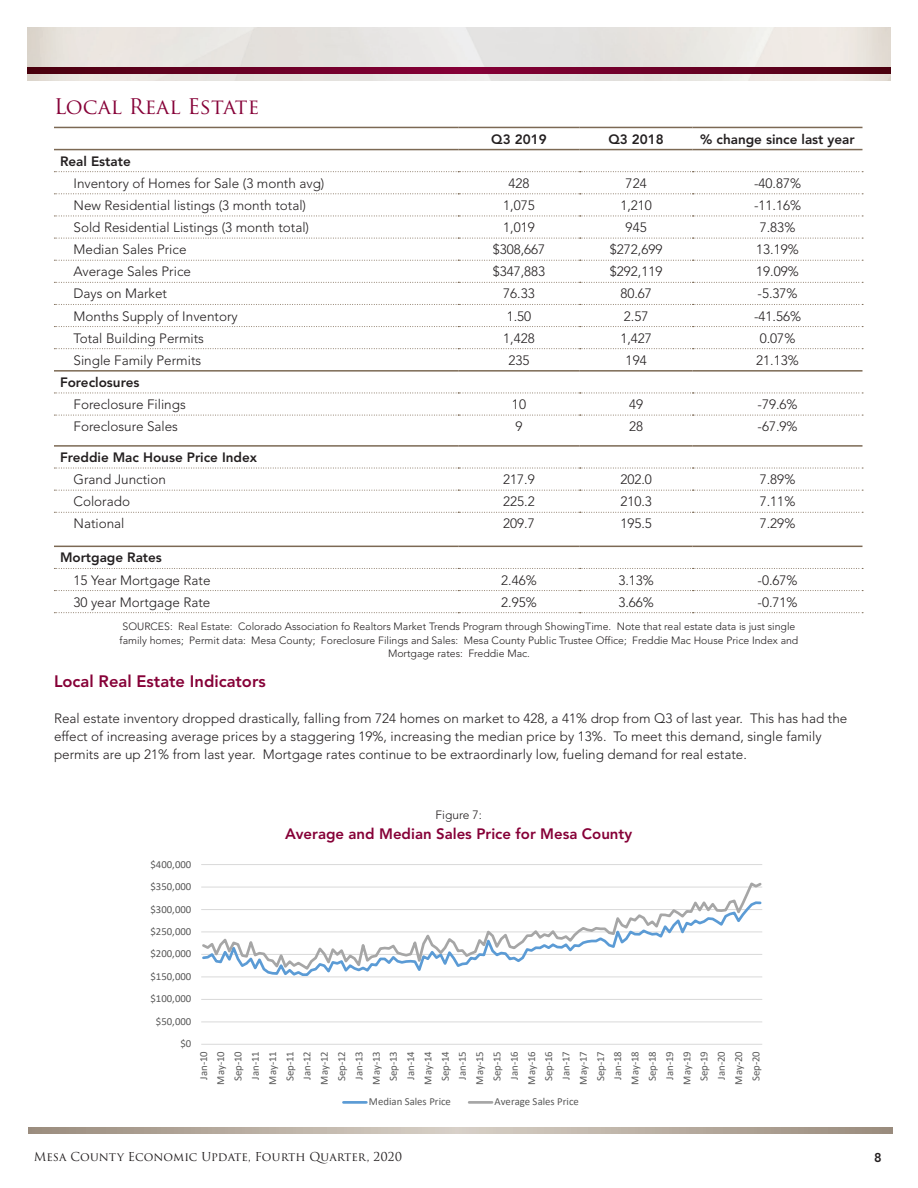
<style>
.page{position:relative;width:918px;height:1188px;background:#fff}
.page>*{position:absolute;margin:0;border:0;box-sizing:border-box;transform-origin:0 0}
.t1{font:21px "Trajan Pro";color:#860037}
.t2{font:800 16.5px "Avenir";color:#860037}
.t3{font:800 15px "Avenir";color:#860037}
.t4{font:300 13.5px/18px "Avenir";color:#231f20}
.t5{font:800 13.5px "Avenir";color:#231f20}
.t6{font:800 12.75px "Avenir";color:#231f20}
.t7{font:12px "Trajan Pro 3";color:#231f20}
.t8{font:300 12px "Avenir";color:#231f20}
.t9{font:10.8px/17.2px "Calibri";color:#595959;text-align:center}
.t10{font:300 10.5px/13.5px "Avenir";color:#231f20;text-align:center}
</style>
<div class="page">
<img style="left:27px;top:27px;width:864px;height:54px">
<svg style="left:27px;top:68px;width:864px;height:6px"></svg>
<svg style="left:28px;top:1128px;width:864px;height:6px"></svg>
<hr style="left:54px;top:127px;width:404px;height:1px;background:#7c6954">
<hr style="left:458px;top:127px;width:122px;height:1px;background:#7c6954">
<hr style="left:580px;top:127px;width:113px;height:1px;background:#7c6954">
<hr style="left:693px;top:127px;width:169px;height:1px;background:#7c6954">
<hr style="left:54px;top:149px;width:404px;height:1px;background:#7c6954">
<hr style="left:458px;top:149px;width:122px;height:1px;background:#7c6954">
<hr style="left:580px;top:149px;width:113px;height:1px;background:#7c6954">
<hr style="left:693px;top:149px;width:169px;height:1px;background:#7c6954">
<svg style="left:54px;top:171px;width:809px;height:1px"></svg>
<svg style="left:54px;top:193px;width:809px;height:1px"></svg>
<svg style="left:54px;top:216px;width:809px;height:1px"></svg>
<svg style="left:54px;top:238px;width:809px;height:1px"></svg>
<svg style="left:54px;top:260px;width:809px;height:1px"></svg>
<svg style="left:54px;top:282px;width:809px;height:1px"></svg>
<svg style="left:54px;top:304px;width:809px;height:1px"></svg>
<svg style="left:54px;top:490px;width:809px;height:1px"></svg>
<svg style="left:54px;top:512px;width:809px;height:1px"></svg>
<svg style="left:54px;top:590px;width:809px;height:1px"></svg>
<svg style="left:54px;top:612px;width:809px;height:1px"></svg>
<svg style="left:54px;top:415px;width:809px;height:1px"></svg>
<hr style="left:54px;top:445px;width:404px;height:2px;background:#7c6954">
<hr style="left:458px;top:445px;width:122px;height:2px;background:#7c6954">
<hr style="left:580px;top:445px;width:113px;height:2px;background:#7c6954">
<hr style="left:693px;top:445px;width:169px;height:2px;background:#7c6954">
<svg style="left:54px;top:468px;width:809px;height:1px"></svg>
<hr style="left:54px;top:546px;width:404px;height:1px;background:#7c6954">
<hr style="left:458px;top:546px;width:122px;height:1px;background:#7c6954">
<hr style="left:580px;top:546px;width:113px;height:1px;background:#7c6954">
<hr style="left:693px;top:546px;width:169px;height:1px;background:#7c6954">
<svg style="left:54px;top:568px;width:809px;height:1px"></svg>
<hr style="left:54px;top:370px;width:404px;height:2px;background:#7c6954">
<hr style="left:458px;top:370px;width:122px;height:2px;background:#7c6954">
<hr style="left:580px;top:370px;width:113px;height:2px;background:#7c6954">
<hr style="left:693px;top:370px;width:169px;height:2px;background:#7c6954">
<svg style="left:54px;top:393px;width:809px;height:1px"></svg>
<svg style="left:54px;top:326px;width:809px;height:1px"></svg>
<svg style="left:54px;top:348px;width:809px;height:1px"></svg>
<hr style="left:201px;top:1021px;width:561px;height:1px;background:#d9d9d9">
<hr style="left:201px;top:999px;width:561px;height:1px;background:#d9d9d9">
<hr style="left:201px;top:864px;width:561px;height:1px;background:#d9d9d9">
<hr style="left:201px;top:1044px;width:561px;height:1px;background:#d9d9d9">
<svg style="left:201px;top:972px;width:561px;height:6px"></svg>
<svg style="left:201px;top:882px;width:561px;height:90px"></svg>
<hr style="left:343px;top:1101px;width:23px;height:3px;background:#5b9bd5">
<hr style="left:469px;top:1101px;width:23px;height:3px;background:#a6a6a6">
<p class="t1" style="left:54px;top:93px;width:207px">Local Real Estate</p>
<p class="t5" style="left:491px;top:131px;width:57px">Q3 2019</p>
<p class="t5" style="left:608px;top:131px;width:57px">Q3 2018</p>
<p class="t5" style="left:700px;top:131px;width:156px">% change since last year</p>
<p class="t5" style="left:60px;top:153px;width:72px">Real Estate</p>
<p class="t4" style="left:74px;top:174px;width:252px">Inventory of Homes for Sale (3 month avg)</p>
<p class="t4" style="left:508px;top:174px;width:23px">428</p>
<p class="t4" style="left:626px;top:174px;width:23px">724</p>
<p class="t4" style="left:754px;top:174px;width:49px">-40.87%</p>
<p class="t4" style="left:74px;top:196px;width:234px">New Residential listings (3 month total)</p>
<p class="t4" style="left:503px;top:196px;width:33px">1,075</p>
<p class="t4" style="left:620px;top:196px;width:33px">1,210</p>
<p class="t4" style="left:754px;top:196px;width:49px">-11.16%</p>
<p class="t4" style="left:74px;top:218px;width:237px">Sold Residential Listings (3 month total)</p>
<p class="t4" style="left:503px;top:218px;width:33px">1,019</p>
<p class="t4" style="left:626px;top:218px;width:23px">945</p>
<p class="t4" style="left:760px;top:218px;width:37px">7.83%</p>
<p class="t4" style="left:74px;top:241px;width:115px">Median Sales Price</p>
<p class="t4" style="left:493px;top:241px;width:54px">$308,667</p>
<p class="t4" style="left:610px;top:241px;width:54px">$272,699</p>
<p class="t4" style="left:756px;top:241px;width:44px">13.19%</p>
<p class="t4" style="left:74px;top:263px;width:119px">Average Sales Price</p>
<p class="t4" style="left:493px;top:263px;width:54px">$347,883</p>
<p class="t4" style="left:610px;top:263px;width:54px">$292,119</p>
<p class="t4" style="left:756px;top:263px;width:44px">19.09%</p>
<p class="t4" style="left:74px;top:285px;width:95px">Days on Market</p>
<p class="t4" style="left:503px;top:285px;width:33px">76.33</p>
<p class="t4" style="left:620px;top:285px;width:33px">80.67</p>
<p class="t4" style="left:758px;top:285px;width:42px">-5.37%</p>
<p class="t4" style="left:74px;top:307px;width:166px">Months Supply of Inventory</p>
<p class="t4" style="left:507px;top:307px;width:26px">1.50</p>
<p class="t4" style="left:624px;top:307px;width:26px">2.57</p>
<p class="t4" style="left:754px;top:307px;width:49px">-41.56%</p>
<p class="t4" style="left:74px;top:329px;width:132px">Total Building Permits</p>
<p class="t4" style="left:503px;top:329px;width:33px">1,428</p>
<p class="t4" style="left:620px;top:329px;width:33px">1,427</p>
<p class="t4" style="left:760px;top:329px;width:37px">0.07%</p>
<p class="t4" style="left:74px;top:351px;width:129px">Single Family Permits</p>
<p class="t4" style="left:508px;top:351px;width:23px">235</p>
<p class="t4" style="left:626px;top:351px;width:23px">194</p>
<p class="t4" style="left:756px;top:351px;width:44px">21.13%</p>
<p class="t5" style="left:60px;top:374px;width:81px">Foreclosures</p>
<p class="t4" style="left:74px;top:395px;width:114px">Foreclosure Filings</p>
<p class="t4" style="left:512px;top:395px;width:16px">10</p>
<p class="t4" style="left:629px;top:395px;width:16px">49</p>
<p class="t4" style="left:758px;top:395px;width:42px">-79.6%</p>
<p class="t4" style="left:74px;top:418px;width:106px">Foreclosure Sales</p>
<p class="t4" style="left:515px;top:418px;width:9px">9</p>
<p class="t4" style="left:629px;top:418px;width:16px">28</p>
<p class="t4" style="left:758px;top:418px;width:42px">-67.9%</p>
<p class="t5" style="left:60px;top:449px;width:199px">Freddie Mac House Price Index</p>
<p class="t4" style="left:74px;top:471px;width:94px">Grand Junction</p>
<p class="t4" style="left:503px;top:471px;width:33px">217.9</p>
<p class="t4" style="left:620px;top:471px;width:33px">202.0</p>
<p class="t4" style="left:760px;top:471px;width:37px">7.89%</p>
<p class="t4" style="left:74px;top:493px;width:58px">Colorado</p>
<p class="t4" style="left:503px;top:493px;width:33px">225.2</p>
<p class="t4" style="left:620px;top:493px;width:33px">210.3</p>
<p class="t4" style="left:760px;top:493px;width:37px">7.11%</p>
<p class="t4" style="left:74px;top:515px;width:53px">National</p>
<p class="t4" style="left:503px;top:515px;width:33px">209.7</p>
<p class="t4" style="left:620px;top:515px;width:33px">195.5</p>
<p class="t4" style="left:760px;top:515px;width:37px">7.29%</p>
<p class="t5" style="left:60px;top:550px;width:103px">Mortgage Rates</p>
<p class="t4" style="left:74px;top:571px;width:139px">15 Year Mortgage Rate</p>
<p class="t4" style="left:501px;top:571px;width:37px">2.46%</p>
<p class="t4" style="left:618px;top:571px;width:37px">3.13%</p>
<p class="t4" style="left:758px;top:571px;width:42px">-0.67%</p>
<p class="t4" style="left:74px;top:593px;width:138px">30 year Mortgage Rate</p>
<p class="t4" style="left:501px;top:593px;width:37px">2.95%</p>
<p class="t4" style="left:618px;top:593px;width:37px">3.66%</p>
<p class="t4" style="left:758px;top:593px;width:42px">-0.71%</p>
<p class="t10" style="left:120px;top:620px;width:680px">SOURCES: Real Estate: Colorado Association fo Realtors Market Trends Program through ShowingTime. Note that real estate data is just single family homes; Permit data: Mesa County; Foreclosure Filings and Sales: Mesa County Public Trustee Office; Freddie Mac House Price Index and<br>Mortgage rates: Freddie Mac.</p>
<p class="t2" style="left:54px;top:672px;width:213px">Local Real Estate Indicators</p>
<p class="t4" style="left:54px;top:710px;width:795px">Real estate inventory dropped drastically, falling from 724 homes on market to 428, a 41% drop from Q3 of last year. This has had the effect of increasing average prices by a staggering 19%, increasing the median price by 13%. To meet this demand, single family</p>
<p class="t4" style="left:54px;top:746px;width:694px">permits are up 21% from last year. Mortgage rates continue to be extraordinarly low, fueling demand for real estate.</p>
<p class="t9" style="left:151px;top:855px;width:42px">$400,000</p>
<p class="t9" style="left:151px;top:878px;width:42px">$350,000</p>
<p class="t9" style="left:151px;top:900px;width:42px">$300,000</p>
<p class="t9" style="left:151px;top:923px;width:42px">$250,000</p>
<p class="t9" style="left:151px;top:945px;width:42px">$200,000</p>
<p class="t9" style="left:151px;top:967px;width:42px">$150,000</p>
<p class="t9" style="left:151px;top:990px;width:42px">$100,000</p>
<p class="t9" style="left:156px;top:1012px;width:37px">$50,000</p>
<p class="t9" style="left:180px;top:1035px;width:12px">$0</p>
<p class="t8" style="left:435px;top:808px;width:48px">Figure 7:</p>
<p class="t3" style="left:285px;top:824px;width:348px">Average and Median Sales Price for Mesa County</p>
<p class="t9" style="left:195px;top:1085px;width:35px;rotate:-90deg">Jan-10<br>May-10<br>Sep-10<br>Jan-11<br>May-11<br>Sep-11<br>Jan-12<br>May-12<br>Sep-12<br>Jan-13<br>May-13<br>Sep-13<br>Jan-14<br>May-14<br>Sep-14<br>Jan-15<br>May-15<br>Sep-15<br>Jan-16<br>May-16<br>Sep-16<br>Jan-17<br>May-17<br>Sep-17<br>Jan-18<br>May-18<br>Sep-18<br>Jan-19<br>May-19<br>Sep-19<br>Jan-20<br>May-20<br>Sep-20</p>
<p class="t9" style="left:369px;top:1093px;width:84px">Median Sales Price</p>
<p class="t9" style="left:495px;top:1093px;width:86px">Average Sales Price</p>
<p class="t7" style="left:34px;top:1148px;width:370px">Mesa County Economic Update, Fourth Quarter, 2020</p>
<p class="t6" style="left:874px;top:1150px;width:9px">8</p>
</div>
